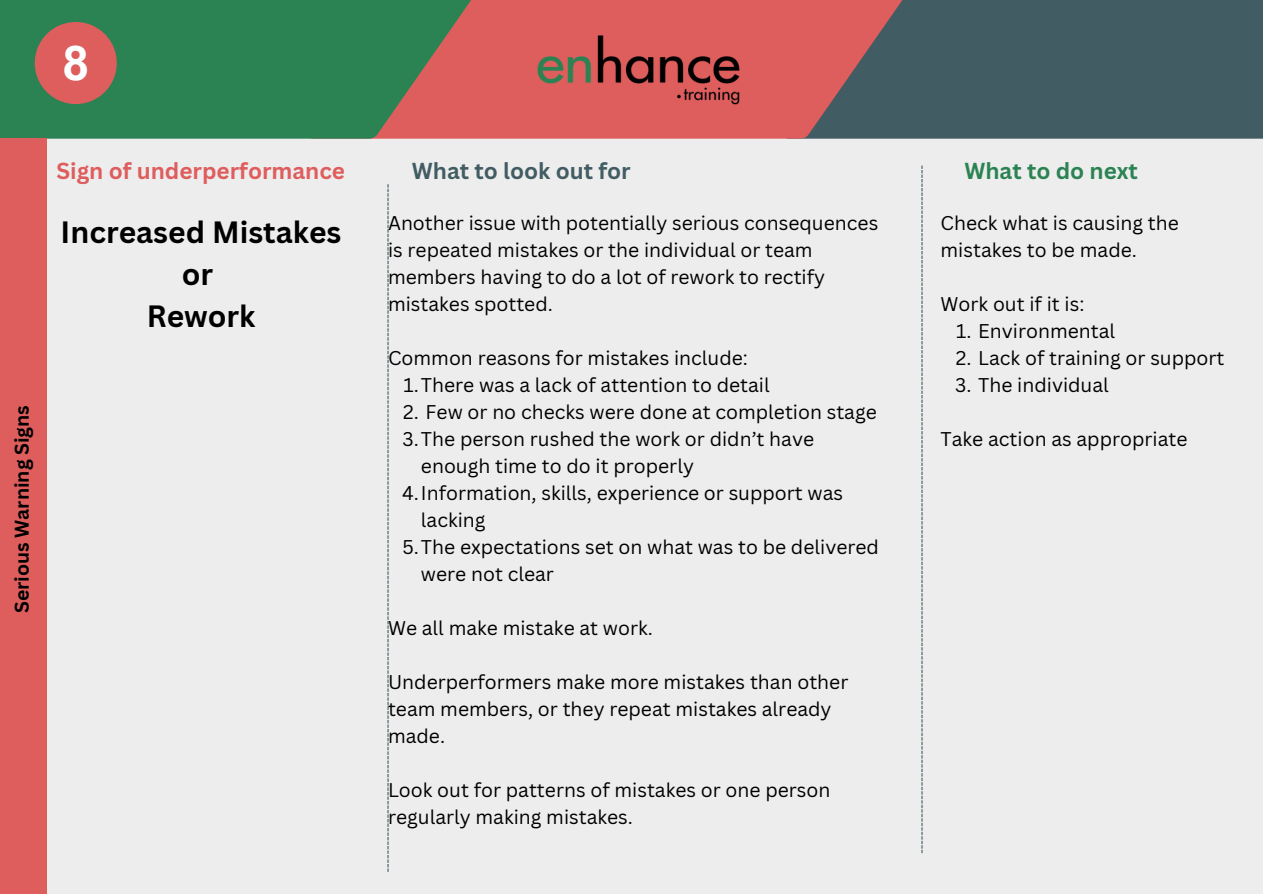
<style>
.page{position:relative;width:1263px;height:894px;background:#fff}
.page>*{position:absolute;margin:0;border:0;box-sizing:border-box;transform-origin:0 0}
.t1{font:700 48px "Arial MT Pro";color:#fff}
.t2{font:700 30px/41.5px "Canva Sans";color:#000;text-align:center}
.t3{font:700 22.5px "Canva Sans";color:#de5d5d}
.t4{font:700 22.5px "Canva Sans";color:#425c64}
.t5{font:700 22.5px "Canva Sans";color:#2b8353}
.t6{font:19.35px/27px "Canva Sans";color:#000}
.t7{font:700 19.35px "Canva Sans";color:#000}
</style>
<div class="page">
<div style="left:0;top:0;width:1263px;height:893px;background:#eeeded"></div>
<svg style="left:387px;top:184px;width:2px;height:687px"></svg>
<div style="left:973px;top:0;width:290px;height:139px;background:#425c64"></div>
<svg style="left:542px;top:0;width:431px;height:139px;background:#9e5d60"></svg>
<svg style="left:0;top:0;width:542px;height:139px;background:#537a55"></svg>
<img style="left:527px;top:22px;width:222px;height:93px">
<svg style="left:921px;top:165px;width:1px;height:687px"></svg>
<div style="left:0;top:139px;width:46px;height:754px;background:#de5d5d"></div>
<div style="left:35px;top:22px;width:82px;height:82px;background:#de5d5d;border-radius:50%"></div>
<p class="t1" style="left:62px;top:45px;width:28px">8</p>
<p class="t7" style="left:8px;top:613px;width:209px;rotate:-90deg">Serious Warning Signs</p>
<p class="t3" style="left:56px;top:154px;width:290px">Sign of underperformance</p>
<p class="t4" style="left:412px;top:154px;width:220px">What to look out for</p>
<p class="t5" style="left:964px;top:154px;width:175px">What to do next</p>
<p class="t2" style="left:61px;top:211px;width:282px">Increased Mistakes or</p>
<p class="t2" style="left:147px;top:294px;width:110px">Rework</p>
<p class="t6" style="left:956px;top:317px;width:161px">1. Environmental</p>
<p class="t6" style="left:956px;top:344px;width:270px">2. Lack of training or support</p>
<p class="t6" style="left:955px;top:371px;width:155px">3. The individual</p>
<p class="t6" style="left:388px;top:209px;width:492px">Another issue with potentially serious consequences is repeated mistakes or the individual or team members having to do a lot of rework to rectify mistakes spotted.</p>
<p class="t6" style="left:388px;top:344px;width:361px">Common reasons for mistakes include:</p>
<p class="t6" style="left:940px;top:209px;width:240px">Check what is causing the mistakes to be made.</p>
<p class="t6" style="left:940px;top:290px;width:145px">Work out if it is:</p>
<p class="t6" style="left:404px;top:371px;width:368px">1.There was a lack of attention to detail</p>
<p class="t6" style="left:403px;top:398px;width:475px">2. Few or no checks were done at completion stage</p>
<p class="t6" style="left:421px;top:425px;width:395px;text-indent:-18px">3.The person rushed the work or didn’t have enough time to do it properly</p>
<p class="t6" style="left:421px;top:479px;width:424px;text-indent:-19px">4.Information, skills, experience or support was lacking</p>
<p class="t6" style="left:421px;top:533px;width:460px;text-indent:-18px">5.The expectations set on what was to be delivered were not clear</p>
<p class="t6" style="left:940px;top:425px;width:248px">Take action as appropriate</p>
<p class="t6" style="left:388px;top:614px;width:266px">We all make mistake at work.</p>
<p class="t6" style="left:388px;top:668px;width:462px">Underperformers make more mistakes than other team members, or they repeat mistakes already made.</p>
<p class="t6" style="left:388px;top:776px;width:444px">Look out for patterns of mistakes or one person regularly making mistakes.</p>
</div>
